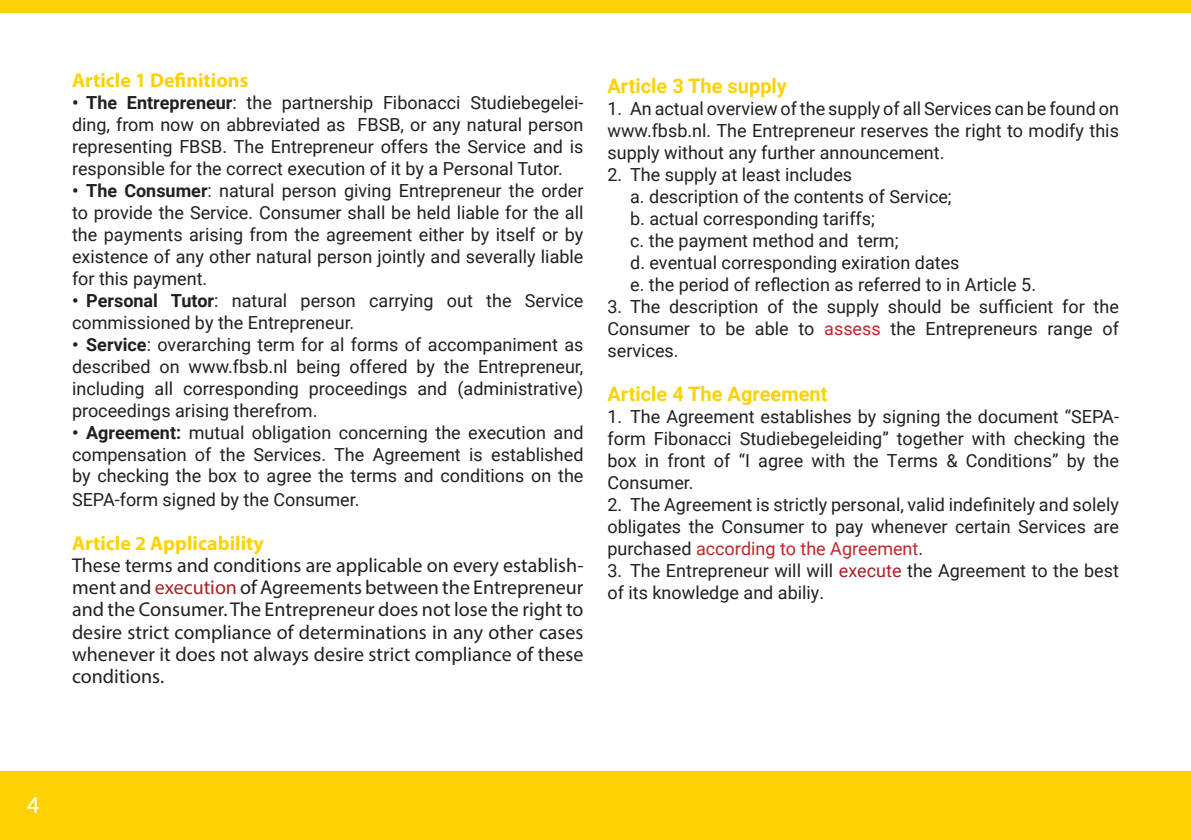
<style>
.page{position:relative;width:1191px;height:840px;background:#fff}
.page>*{position:absolute;margin:0;border:0;box-sizing:border-box;transform-origin:0 0}
.t1{font:24px "Myriad Pro";color:#fff}
.t2{font:20px/22px "Myriad Pro";color:#231f20;text-align:justify}
.t3{font:700 20px "Myriad Pro";color:#fed105}
.t4{font:700 20px "Roboto";color:#fed105}
.t5{font:18px/22px "Roboto";color:#231f20;text-align:justify}
.s1{font-weight:700}
.s2{color:#a92025}
.s3{color:#c12428}
.s4{color:#c12629}
.s5{color:#a91f26}
</style>
<div class="page">
<div style="left:0;top:770px;width:1191px;height:69px;background:#fed105"></div>
<div style="left:0;top:0;width:1191px;height:13px;background:#fed105"></div>
<p class="t3" style="left:72px;top:67px;width:178px">Article 1 Definitions</p>
<p class="t5" style="left:72px;top:91px;width:513px"><span class="s1">• The Entrepreneur</span>: the partnership Fibonacci Studiebegelei&shy;ding, from now on abbreviated as FBSB, or any natural person representing FBSB. The Entrepreneur offers the Service and is responsible for the correct execution of it by a Personal Tutor.</p>
<p class="t5" style="left:72px;top:179px;width:513px"><span class="s1">• The Consumer</span>: natural person giving Entrepreneur the order to provide the Service. Consumer shall be held liable for the all the payments arising from the agreement either by itself or by existence of any other natural person jointly and severally liable for this payment.</p>
<p class="t5" style="left:72px;top:289px;width:513px"><span class="s1">• Personal Tutor</span>: natural person carrying out the Service commissioned by the Entrepreneur.</p>
<p class="t5" style="left:72px;top:333px;width:513px"><span class="s1">• Service</span>: overarching term for al forms of accompaniment as described on www.fbsb.nl being offered by the Entrepreneur, including all corresponding proceedings and (administrative) proceedings arising therefrom.</p>
<p class="t5" style="left:72px;top:421px;width:513px"><span class="s1">• Agreement:</span> mutual obligation concerning the execution and compensation of the Services. The Agreement is established by checking the box to agree the terms and conditions on the</p>
<p class="t5" style="left:72px;top:488px;width:289px">SEPA-form signed by the Consumer.</p>
<p class="t3" style="left:72px;top:530px;width:193px">Article 2 Applicability</p>
<p class="t2" style="left:72px;top:554px;width:513px">These terms and conditions are applicable on every establish&shy;ment and <span class="s2">execution</span> of Agreements between the Entrepreneur and the Consumer. The Entrepreneur does not lose the right to desire strict compliance of determinations in any other cases whenever it does not always desire strict compliance of these conditions.</p>
<p class="t4" style="left:607px;top:72px;width:181px">Article 3 The supply</p>
<p class="t5" style="left:607px;top:97px;width:513px">1. An actual overview of the supply of all Services can be found on www.fbsb.nl. The Entrepreneur reserves the right to modify this supply without any further announcement.</p>
<p class="t5" style="left:607px;top:163px;width:246px">2. The supply at least includes</p>
<p class="t5" style="left:630px;top:185px;width:323px">a. description of the contents of Service;</p>
<p class="t5" style="left:630px;top:207px;width:246px">b. actual corresponding tariffs;</p>
<p class="t5" style="left:630px;top:229px;width:270px">c. the payment method and term;</p>
<p class="t5" style="left:630px;top:251px;width:331px">d. eventual corresponding exiration dates</p>
<p class="t5" style="left:630px;top:273px;width:407px">e. the period of reflection as referred to in Article 5.</p>
<p class="t5" style="left:607px;top:295px;width:513px">3. The description of the supply should be sufficient for the Consumer to be able to <span class="s3">assess</span> the Entrepreneurs range of services.</p>
<p class="t4" style="left:607px;top:379px;width:221px">Article 4 The Agreement</p>
<p class="t5" style="left:607px;top:404px;width:513px">1. The Agreement establishes by signing the document “SEPA&shy;form Fibonacci Studiebegeleiding” together with checking the box in front of “I agree with the Terms &amp; Conditions” by the Consumer.</p>
<p class="t5" style="left:607px;top:492px;width:513px">2. The Agreement is strictly personal, valid indefinitely and solely obligates the Consumer to pay whenever certain Services are purchased <span class="s4">according to the Agreement</span>.</p>
<p class="t5" style="left:607px;top:558px;width:513px">3. The Entrepreneur will will <span class="s5">execute</span> the Agreement to the best of its knowledge and abiliy.</p>
<p class="t1" style="left:27px;top:789px;width:14px">4</p>
</div>
